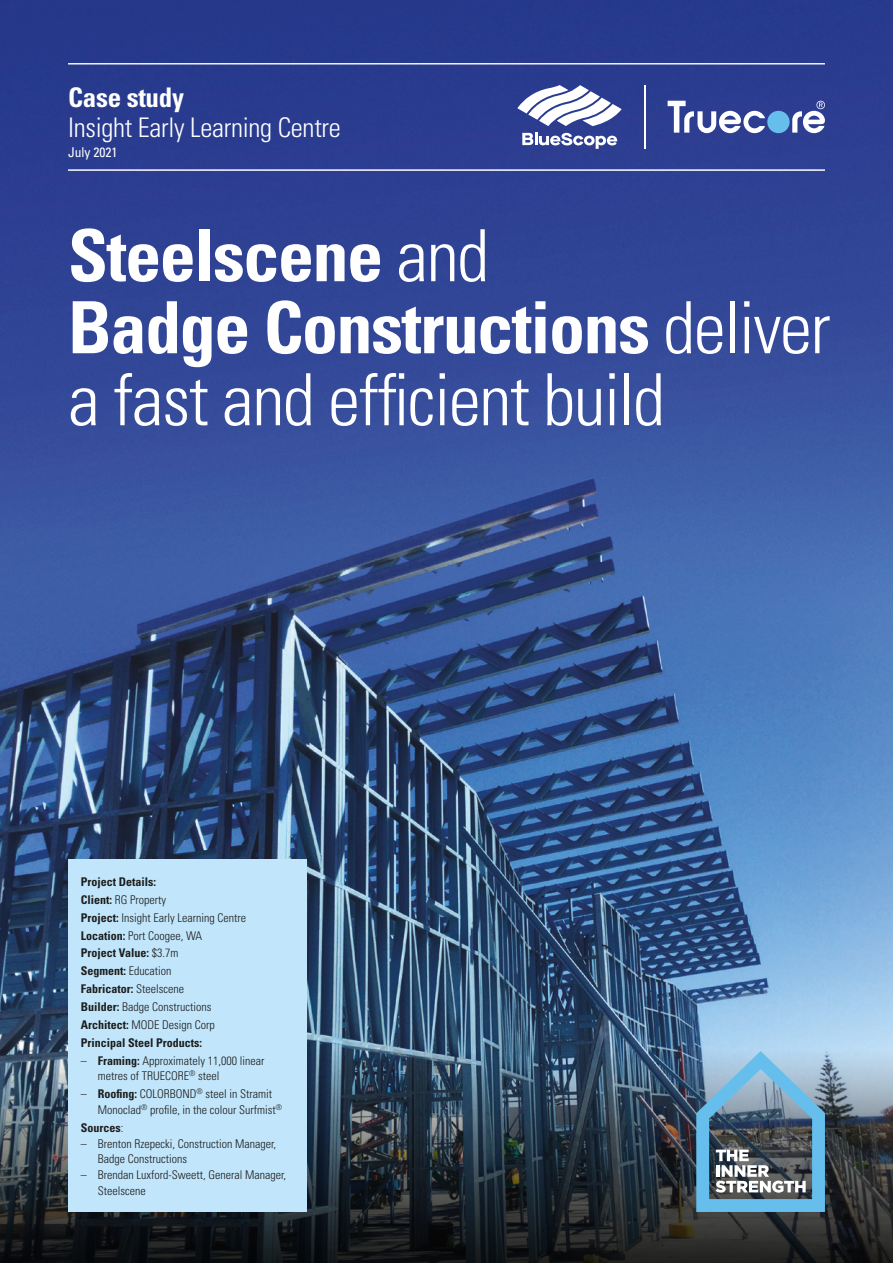
<style>
.page{position:relative;width:893px;height:1263px;background:#fff}
.page>*{position:absolute;margin:0;border:0;box-sizing:border-box;transform-origin:0 0}
._5__FrontCover{font:300 condensed 72px/72px "Univers";letter-spacing:-.02em;color:#fff}
._4__Intro_Type{font:300 condensed 27px "Univers";letter-spacing:-.01em;color:#fff}
._4__Intro_Type-2{font:700 condensed 27px "Univers";letter-spacing:-.01em;color:#fff}
._1__Body{font:condensed 13.5px "Univers";color:#fff}
._9__Project_details{font:300 condensed 12px/15.8px "Univers";color:#1d1d1b}
._9__Project_details-2{font:700 condensed 12px "Univers";color:#1d1d1b}
.s1{font-weight:700}
.s2{font-weight:300}
</style>
<div class="page">
<img style="left:0;top:0;width:893px;height:1048px">
<hr style="left:644px;top:85px;width:1px;height:64px;background:#fff">
<div style="left:767px;top:111px;width:23px;height:22px;background:#65beec;border-radius:50%"></div>
<svg style="left:668px;top:101px;width:97px;height:32px"></svg>
<svg style="left:792px;top:101px;width:33px;height:32px"></svg>
<svg style="left:517px;top:85px;width:105px;height:41px"></svg>
<svg style="left:522px;top:133px;width:95px;height:16px"></svg>
<img style="left:0;top:1048px;width:893px;height:215px">
<svg style="left:696px;top:1051px;width:129px;height:161px"></svg>
<hr style="left:68px;top:170px;width:757px;height:1px;background:#fff">
<hr style="left:68px;top:63px;width:757px;height:1px;background:#fff">
<div style="left:68px;top:859px;width:238px;height:353px;background:#c1e5fb"></div>
<p class="_4__Intro_Type-2" style="left:68px;top:80px;width:118px">Case study</p>
<p class="_4__Intro_Type" style="left:68px;top:111px;width:274px">Insight Early Learning Centre</p>
<p class="_1__Body" style="left:68px;top:144px;width:51px">July 2021</p>
<p class="_5__FrontCover" style="left:68px;top:220px;width:764px"><span class="s1">Steelscene</span> and<br><span class="s1">Badge Constructions</span> deliver a fast and efficient build</p>
<p class="_9__Project_details-2" style="left:81px;top:874px;width:77px">Project Details:</p>
<p class="_9__Project_details" style="left:81px;top:892px;width:87px"><span class="s1">Client:</span> RG Property</p>
<p class="_9__Project_details" style="left:81px;top:909px;width:167px"><span class="s1">Project:</span> Insight Early Learning Centre</p>
<p class="_9__Project_details" style="left:81px;top:927px;width:123px"><span class="s1">Location:</span> Port Coogee, WA</p>
<p class="_9__Project_details-2" style="left:81px;top:946px;width:99px">Project Value: <span class="s2">$3.7m</span></p>
<p class="_9__Project_details" style="left:81px;top:963px;width:92px"><span class="s1">Segment:</span> Education</p>
<p class="_9__Project_details-2" style="left:81px;top:981px;width:105px">Fabricator: <span class="s2">Steelscene</span></p>
<p class="_9__Project_details" style="left:81px;top:999px;width:132px"><span class="s1">Builder:</span> Badge Constructions</p>
<p class="_9__Project_details" style="left:81px;top:1017px;width:135px"><span class="s1">Architect:</span> MODE Design Corp</p>
<p class="_9__Project_details-2" style="left:81px;top:1035px;width:123px">Principal Steel Products:</p>
<p class="_9__Project_details" style="left:98px;top:1052px;width:168px;text-indent:-17px">– <span class="s1">Framing:</span> Approximately 11,000 linear metres of TRUECORE<sup>®</sup> steel</p>
<p class="_9__Project_details" style="left:98px;top:1086px;width:186px;text-indent:-17px">– <span class="s1">Roofing:</span> COLORBOND<sup>®</sup> steel in Stramit<br>Monoclad<sup>®</sup> profile, in the colour Surfmist<sup>®</sup></p>
<p class="_9__Project_details-2" style="left:81px;top:1120px;width:44px">Sources<span class="s2">:</span></p>
<p class="_9__Project_details" style="left:98px;top:1135px;width:180px;text-indent:-17px">– Brenton Rzepecki, Construction Manager,<br>Badge Constructions</p>
<p class="_9__Project_details" style="left:98px;top:1167px;width:190px;text-indent:-17px">– Brendan Luxford-Sweett, General Manager,<br>Steelscene</p>
</div>
